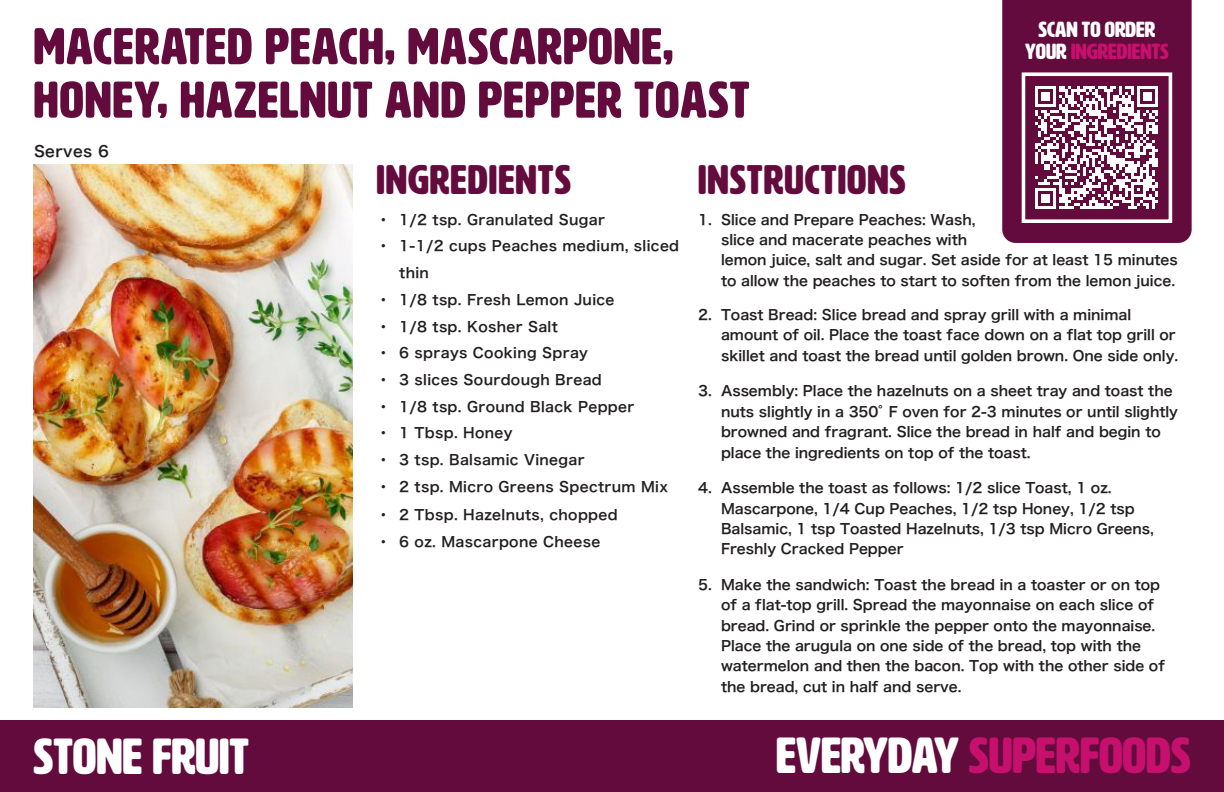
<style>
.page{position:relative;width:1224px;height:792px;background:#fff}
.page>*{position:absolute;margin:0;border:0;box-sizing:border-box;transform-origin:0 0}
.t1{font:51px/53.4px "HWT Artz";letter-spacing:.025em;color:#620b3c}
.t2{font:50px "HWT Artz";color:#c7106e}
.t3{font:50px "HWT Artz";color:#fff}
.t4{font:40.8px "HWT Artz";letter-spacing:.025em;color:#620b3c}
.t5{font:21.6px "HWT Artz";color:#c7106e}
.t6{font:21.6px "HWT Artz";color:#fff}
.t7{font:15.2px "Hiragino Sans GB W6";letter-spacing:.025em;color:#231f20}
.t8{font:14px/20.4px "Hiragino Sans GB W6";color:#231f20}
.t9{font:14px/26.8px "Hiragino Sans GB W6";letter-spacing:.025em;color:#231f20}
.s1{color:#fff}
</style>
<div class="page">
<div style="left:0;top:720px;width:1224px;height:72px;background:#620b3c"></div>
<div style="left:1002px;top:0;width:190px;height:243px;background:#620b3c"></div>
<svg style="left:1035px;top:86px;width:123px;height:123px"></svg>
<div style="left:1022px;top:72px;width:150px;height:151px;border:4px solid #fff"></div>
<img style="left:34px;top:165px;width:319px;height:543px">
<p class="t1" style="left:34px;top:20px;width:717px">MACERATED PEACH, MASCARPONE,<br>HONEY, HAZELNUT AND PEPPER TOAST</p>
<p class="t6" style="left:1039px;top:18px;width:118px">SCAN TO ORDER</p>
<p class="t5" style="left:1025px;top:40px;width:145px"><span class="s1">YOUR</span> INGREDIENTS</p>
<p class="t7" style="left:34px;top:141px;width:77px">Serves 6</p>
<p class="t3" style="left:34px;top:730px;width:217px">STONE FRUIT</p>
<p class="t4" style="left:376px;top:158px;width:196px">INGREDIENTS</p>
<p class="t9" style="left:376px;top:205px;width:230px">• 1/2 tsp. Granulated Sugar</p>
<p class="t9" style="left:399px;top:232px;width:281px;text-indent:-23px">• 1-1/2 cups Peaches medium, sliced thin</p>
<p class="t9" style="left:376px;top:286px;width:240px">• 1/8 tsp. Fresh Lemon Juice</p>
<p class="t9" style="left:376px;top:312px;width:183px">• 1/8 tsp. Kosher Salt</p>
<p class="t9" style="left:376px;top:339px;width:213px">• 6 sprays Cooking Spray</p>
<p class="t9" style="left:376px;top:366px;width:227px">• 3 slices Sourdough Bread</p>
<p class="t9" style="left:376px;top:393px;width:259px">• 1/8 tsp. Ground Black Pepper</p>
<p class="t9" style="left:376px;top:419px;width:138px">• 1 Tbsp. Honey</p>
<p class="t9" style="left:376px;top:446px;width:210px">• 3 tsp. Balsamic Vinegar</p>
<p class="t9" style="left:376px;top:473px;width:293px">• 2 tsp. Micro Greens Spectrum Mix</p>
<p class="t9" style="left:376px;top:501px;width:243px">• 2 Tbsp. Hazelnuts, chopped</p>
<p class="t9" style="left:376px;top:527px;width:226px">• 6 oz. Mascarpone Cheese</p>
<p class="t4" style="left:698px;top:158px;width:209px">INSTRUCTIONS</p>
<p class="t8" style="left:721px;top:209px;width:458px;text-indent:-23px">1. Slice and Prepare Peaches: Wash,<br>slice and macerate peaches with<br>lemon juice, salt and sugar. Set aside for at least 15 minutes to allow the peaches to start to soften from the lemon juice.</p>
<p class="t8" style="left:721px;top:304px;width:459px;text-indent:-23px">2. Toast Bread: Slice bread and spray grill with a minimal amount of oil. Place the toast face down on a flat top grill or skillet and toast the bread until golden brown. One side only.</p>
<p class="t8" style="left:721px;top:380px;width:459px;text-indent:-23px">3. Assembly: Place the hazelnuts on a sheet tray and toast the nuts slightly in a 350°F oven for 2-3 minutes or until slightly browned and fragrant. Slice the bread in half and begin to place the ingredients on top of the toast.</p>
<p class="t8" style="left:721px;top:477px;width:434px;text-indent:-23px">4. Assemble the toast as follows: 1/2 slice Toast, 1 oz.<br>Mascarpone, 1/4 Cup Peaches, 1/2 tsp Honey, 1/2 tsp Balsamic, 1 tsp Toasted Hazelnuts, 1/3 tsp Micro Greens, Freshly Cracked Pepper</p>
<p class="t8" style="left:721px;top:574px;width:445px;text-indent:-23px">5. Make the sandwich: Toast the bread in a toaster or on top of a flat-top grill. Spread the mayonnaise on each slice of bread. Grind or sprinkle the pepper onto the mayonnaise.<br>Place the arugula on one side of the bread, top with the watermelon and then the bacon. Top with the other side of the bread, cut in half and serve.</p>
<p class="t2" style="left:776px;top:729px;width:416px"><span class="s1">EVERYDAY</span> SUPERFOODS</p>
</div>
